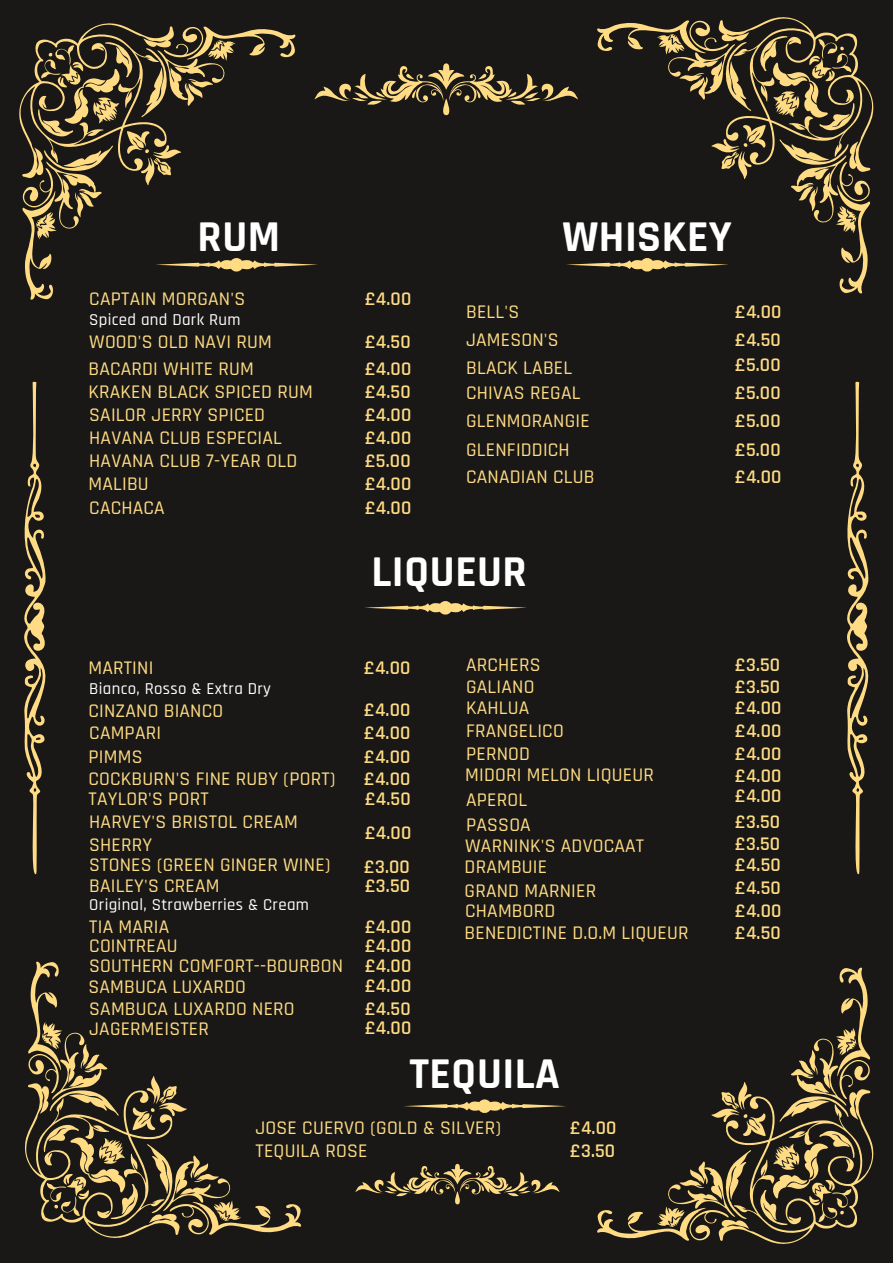
<style>
.page{position:relative;width:893px;height:1264px;background:#fff}
.page>*{position:absolute;margin:0;border:0;box-sizing:border-box;transform-origin:0 0}
.t1{font:700 44.55px "Rajdhani";letter-spacing:.01em;color:#fff}
.t2{font:500 19.5px/20.5px "Rajdhani";letter-spacing:.01em;color:#ffdc83}
.t3{font:600 19.5px/28.2px "Rajdhani";letter-spacing:.01em;color:#ffdc83}
.t4{font:500 16.8px "Rajdhani";letter-spacing:.02em;color:#fff}
.s1{font-weight:600}
</style>
<div class="page">
<div style="left:0;top:0;width:892px;height:1262px;background:#191817"></div>
<svg style="left:25px;top:961px;width:276px;height:277px"></svg>
<svg style="left:597px;top:967px;width:276px;height:277px"></svg>
<svg style="left:597px;top:17px;width:276px;height:277px"></svg>
<svg style="left:19px;top:23px;width:276px;height:277px"></svg>
<svg style="left:24px;top:381px;width:22px;height:494px"></svg>
<svg style="left:847px;top:381px;width:22px;height:494px"></svg>
<svg style="left:314px;top:63px;width:264px;height:52px"></svg>
<svg style="left:355px;top:1163px;width:204px;height:41px"></svg>
<svg style="left:155px;top:257px;width:163px;height:15px"></svg>
<svg style="left:566px;top:257px;width:163px;height:15px"></svg>
<svg style="left:365px;top:601px;width:162px;height:14px"></svg>
<svg style="left:404px;top:1099px;width:162px;height:14px"></svg>
<h1 class="t1" style="left:197px;top:210px;width:84px">RUM</h1>
<p class="t2" style="left:89px;top:289px;width:157px">CAPTAIN MORGAN'S</p>
<p class="t4" style="left:89px;top:309px;width:153px">Spiced and Dark Rum</p>
<p class="t3" style="left:365px;top:285px;width:48px">£4.00</p>
<p class="t2" style="left:89px;top:332px;width:184px">WOOD'S OLD NAVI RUM</p>
<p class="t3" style="left:365px;top:328px;width:47px">£4.50</p>
<p class="t2" style="left:88px;top:358px;width:167px">BACARDI WHITE RUM</p>
<p class="t3" style="left:365px;top:355px;width:48px">£4.00</p>
<p class="t2" style="left:88px;top:382px;width:226px">KRAKEN BLACK SPICED RUM</p>
<p class="t3" style="left:365px;top:378px;width:47px">£4.50</p>
<p class="t2" style="left:89px;top:405px;width:177px">SAILOR JERRY SPICED</p>
<p class="t3" style="left:365px;top:401px;width:48px">£4.00</p>
<p class="t2" style="left:89px;top:428px;width:194px">HAVANA CLUB ESPECIAL</p>
<p class="t3" style="left:365px;top:424px;width:48px">£4.00</p>
<p class="t2" style="left:89px;top:451px;width:209px">HAVANA CLUB 7-YEAR OLD</p>
<p class="t3" style="left:365px;top:447px;width:47px">£5.00</p>
<p class="t2" style="left:88px;top:474px;width:62px">MALIBU</p>
<p class="t3" style="left:365px;top:470px;width:48px">£4.00</p>
<p class="t2" style="left:89px;top:497px;width:77px">CACHACA</p>
<p class="t3" style="left:365px;top:494px;width:48px">£4.00</p>
<h1 class="t1" style="left:562px;top:210px;width:171px">WHISKEY</h1>
<p class="t2" style="left:466px;top:299px;width:94px;line-height:27.6px">BELL'S<br>JAMESON'S</p>
<p class="t2" style="left:466px;top:357px;width:108px">BLACK LABEL</p>
<p class="t2" style="left:466px;top:383px;width:116px">CHIVAS REGAL</p>
<p class="t2" style="left:466px;top:406px;width:125px;line-height:29.1px">GLENMORANGIE<br>GLENFIDDICH</p>
<p class="t2" style="left:466px;top:467px;width:130px">CANADIAN CLUB</p>
<p class="t3" style="left:735px;top:299px;width:48px;line-height:27.6px">£4.00 £4.50</p>
<p class="t3" style="left:735px;top:351px;width:47px;text-align:justify">£5.00 £5.00 £5.00 £5.00</p>
<p class="t3" style="left:735px;top:463px;width:48px">£4.00</p>
<h1 class="t1" style="left:371px;top:545px;width:157px">LIQUEUR</h1>
<p class="t2" style="left:88px;top:658px;width:66px">MARTINI</p>
<p class="t4" style="left:89px;top:678px;width:183px">Bianco, Rosso &amp; Extra Dry</p>
<p class="t3" style="left:364px;top:654px;width:48px">£4.00</p>
<p class="t2" style="left:88px;top:700px;width:136px">CINZANO BIANCO</p>
<p class="t3" style="left:364px;top:696px;width:48px">£4.00</p>
<p class="t2" style="left:89px;top:723px;width:73px">CAMPARI</p>
<p class="t3" style="left:364px;top:719px;width:48px">£4.00</p>
<p class="t2" style="left:88px;top:746px;width:55px">PIMMS</p>
<p class="t3" style="left:364px;top:742px;width:48px">£4.00</p>
<p class="t2" style="left:88px;top:769px;width:248px">COCKBURN'S FINE RUBY (PORT)</p>
<p class="t3" style="left:364px;top:765px;width:48px">£4.00</p>
<p class="t2" style="left:88px;top:788px;width:122px">TAYLOR'S PORT</p>
<p class="t3" style="left:365px;top:785px;width:47px">£4.50</p>
<p class="t2" style="left:89px;top:811px;width:210px;line-height:22.5px">HARVEY'S BRISTOL CREAM<br>SHERRY</p>
<p class="t3" style="left:365px;top:819px;width:48px">£4.00</p>
<p class="t2" style="left:89px;top:854px;width:243px">STONES (GREEN GINGER WINE)</p>
<p class="t3" style="left:364px;top:853px;width:47px">£3.00</p>
<p class="t2" style="left:89px;top:875px;width:132px">BAILEY'S CREAM</p>
<p class="t4" style="left:89px;top:893px;width:221px">Original, Strawberries &amp; Cream</p>
<p class="t3" style="left:365px;top:872px;width:47px">£3.50</p>
<p class="t2" style="left:89px;top:916px;width:81px">TIA MARIA</p>
<p class="t3" style="left:365px;top:912px;width:48px">£4.00</p>
<p class="t2" style="left:89px;top:935px;width:90px">COINTREAU</p>
<p class="t2" style="left:88px;top:935px;width:324px;text-align:justify;text-indent:276px"><span class="s1">£4.00<br></span>SOUTHERN COMFORT--BOURBON <span class="s1">£4.00<br></span>SAMBUCA LUXARDO</p>
<p class="t3" style="left:365px;top:972px;width:48px">£4.00</p>
<p class="t2" style="left:89px;top:998px;width:207px">SAMBUCA LUXARDO NERO</p>
<p class="t3" style="left:365px;top:994px;width:47px">£4.50</p>
<p class="t2" style="left:89px;top:1019px;width:121px">JAGERMEISTER</p>
<p class="t3" style="left:365px;top:1014px;width:48px">£4.00</p>
<p class="t2" style="left:466px;top:655px;width:76px">ARCHERS</p>
<p class="t3" style="left:735px;top:651px;width:47px">£3.50</p>
<p class="t2" style="left:466px;top:677px;width:70px">GALIANO</p>
<p class="t3" style="left:735px;top:673px;width:47px">£3.50</p>
<p class="t2" style="left:466px;top:697px;width:65px">KAHLUA</p>
<p class="t3" style="left:735px;top:694px;width:48px">£4.00</p>
<p class="t2" style="left:466px;top:721px;width:99px">FRANGELICO</p>
<p class="t3" style="left:735px;top:717px;width:48px">£4.00</p>
<p class="t2" style="left:466px;top:744px;width:65px">PERNOD</p>
<p class="t3" style="left:735px;top:740px;width:48px">£4.00</p>
<p class="t2" style="left:465px;top:765px;width:190px">MIDORI MELON LIQUEUR</p>
<p class="t3" style="left:735px;top:761px;width:48px">£4.00</p>
<p class="t2" style="left:466px;top:790px;width:63px">APEROL</p>
<p class="t3" style="left:735px;top:782px;width:48px">£4.00</p>
<p class="t2" style="left:466px;top:814px;width:66px">PASSOA</p>
<p class="t3" style="left:735px;top:808px;width:47px">£3.50</p>
<p class="t2" style="left:465px;top:836px;width:180px">WARNINK'S ADVOCAAT</p>
<p class="t3" style="left:735px;top:830px;width:47px">£3.50</p>
<p class="t2" style="left:464px;top:857px;width:84px">DRAMBUIE</p>
<p class="t3" style="left:735px;top:851px;width:47px">£4.50</p>
<p class="t2" style="left:464px;top:881px;width:133px">GRAND MARNIER</p>
<p class="t3" style="left:735px;top:874px;width:47px">£4.50</p>
<p class="t2" style="left:465px;top:900px;width:92px">CHAMBORD</p>
<p class="t3" style="left:735px;top:896px;width:48px">£4.00</p>
<p class="t2" style="left:464px;top:923px;width:225px">BENEDICTINE D.O.M LIQUEUR</p>
<p class="t3" style="left:735px;top:919px;width:47px">£4.50</p>
<h1 class="t1" style="left:409px;top:1046px;width:152px">TEQUILA</h1>
<p class="t2" style="left:255px;top:1117px;width:247px">JOSE CUERVO (GOLD &amp; SILVER)</p>
<p class="t3" style="left:570px;top:1114px;width:48px">£4.00</p>
<p class="t2" style="left:255px;top:1141px;width:113px">TEQUILA ROSE</p>
<p class="t3" style="left:570px;top:1137px;width:47px">£3.50</p>
</div>
